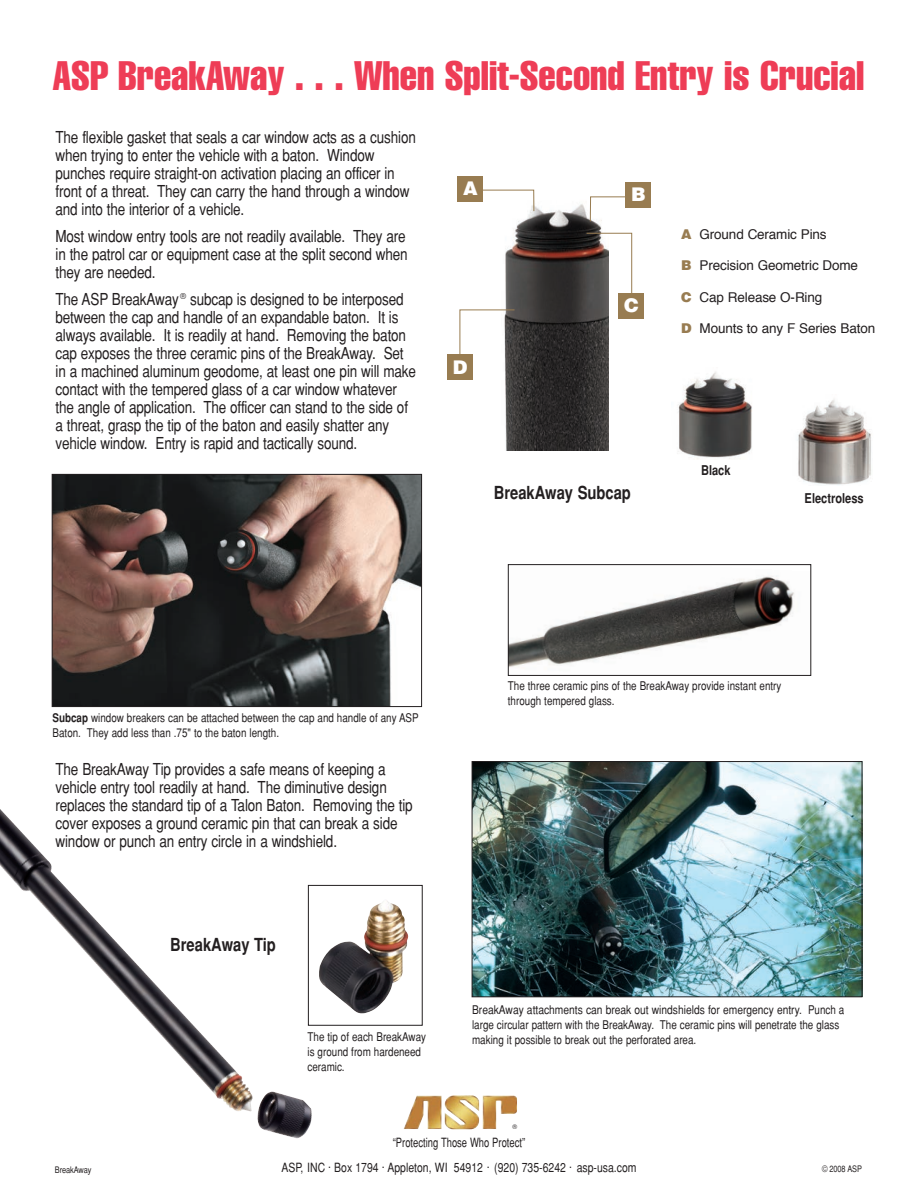
<style>
.page{position:relative;width:918px;height:1188px;background:#fff}
.page>*{position:absolute;margin:0;border:0;box-sizing:border-box;transform-origin:0 0}
.t1{font:extra-condensed 40.5px "Helvetica";color:#ee3d56}
.t2{font:900 18.9px "Helvetica";color:#fff}
.t3{font:700 condensed 18px "Helvetica";color:#231f20}
.t4{font:condensed 16.5px/18px "Helvetica";letter-spacing:-.01em;color:#231f20}
.t5{font:13.5px "Helvetica";letter-spacing:-.01em;color:#231f20}
.t6{font:700 condensed 13.5px "Helvetica";color:#231f20}
.t7{font:condensed 12.75px "Helvetica";color:#231f20}
.t8{font:condensed 12.75px "Helvetica";color:#231f20;scale:.9 1}
.t9{font:condensed 12px/15px "Helvetica";color:#231f20}
.t10{font:condensed 12px/15px "Helvetica";color:#231f20;scale:1.04 1}
.t11{font:condensed 9px "Helvetica";letter-spacing:-.01em;color:#231f20}
.t12{font:6.3px "Helvetica";color:#231f20}
.s1{font-weight:900;color:#987c51}
.s2{font-weight:700}
</style>
<div class="page">
<img style="left:474px;top:763px;width:386px;height:232px">
<div style="left:472px;top:761px;width:390px;height:236px;border:1px solid #231f20"></div>
<img style="left:447px;top:176px;width:161px;height:274px">
<img style="left:54px;top:476px;width:366px;height:229px">
<div style="left:52px;top:474px;width:370px;height:233px;border:1px solid #231f20"></div>
<img style="left:678px;top:371px;width:74px;height:88px">
<svg style="left:459px;top:309px;width:56px;height:50px"></svg>
<svg style="left:586px;top:232px;width:47px;height:64px"></svg>
<svg style="left:481px;top:189px;width:54px;height:23px"></svg>
<svg style="left:590px;top:196px;width:35px;height:26px"></svg>
<div style="left:619px;top:293px;width:25px;height:26px;background:#987c51"></div>
<div style="left:458px;top:176px;width:25px;height:26px;background:#987c51"></div>
<div style="left:447px;top:355px;width:26px;height:25px;background:#987c51"></div>
<div style="left:625px;top:182px;width:26px;height:26px;background:#987c51"></div>
<img style="left:510px;top:575px;width:285px;height:92px">
<div style="left:508px;top:564px;width:303px;height:112px;border:1px solid #231f20"></div>
<img style="left:319px;top:900px;width:90px;height:114px">
<div style="left:308px;top:885px;width:115px;height:141px;border:1px solid #231f20"></div>
<img style="left:404px;top:1095px;width:113px;height:34px">
<img style="left:0;top:809px;width:312px;height:329px">
<img style="left:797px;top:399px;width:74px;height:86px">
<h1 class="t1" style="left:52px;top:61px;width:813px">ASP BreakAway . . . When Split-Second Entry is Crucial</h1>
<p class="t4" style="left:56px;top:129px;width:362px">The flexible gasket that seals a car window acts as a cushion when trying to enter the vehicle with a baton. Window punches require straight-on activation placing an officer in front of a threat. They can carry the hand through a window and into the interior of a vehicle.</p>
<p class="t4" style="left:56px;top:227px;width:354px">Most window entry tools are not readily available. They are in the patrol car or equipment case at the split second when they are needed.</p>
<p class="t4" style="left:55px;top:290px;width:362px">The ASP BreakAway <sup>®</sup> subcap is designed to be interposed between the cap and handle of an expandable baton. It is always available. It is readily at hand. Removing the baton cap exposes the three ceramic pins of the BreakAway. Set in a machined aluminum geodome, at least one pin will make contact with the tempered glass of a car window whatever the angle of application. The officer can stand to the side of a threat, grasp the tip of the baton and easily shatter any vehicle window. Entry is rapid and tactically sound.</p>
<p class="t2" style="left:624px;top:299px;width:16px">C</p>
<p class="t2" style="left:463px;top:182px;width:16px">A</p>
<p class="t2" style="left:631px;top:188px;width:16px">B</p>
<p class="t2" style="left:453px;top:360px;width:16px">D</p>
<p class="t3" style="left:494px;top:482px;width:139px">BreakAway Subcap</p>
<p class="t5" style="left:681px;top:229px;width:147px"><span class="s1">A</span> Ground Ceramic Pins</p>
<p class="t5" style="left:681px;top:260px;width:178px"><span class="s1">B</span> Precision Geometric Dome</p>
<p class="t5" style="left:681px;top:291px;width:142px"><span class="s1">C</span> Cap Release O-Ring</p>
<p class="t5" style="left:681px;top:323px;width:195px"><span class="s1">D</span> Mounts to any F Series Baton</p>
<p class="t6" style="left:701px;top:462px;width:31px">Black</p>
<p class="t6" style="left:805px;top:491px;width:61px">Electroless</p>
<p class="t9" style="left:53px;top:711px;width:368px"><span class="s2">Subcap</span> window breakers can be attached between the cap and handle of any ASP<br>Baton. They add less than .75" to the baton length.</p>
<p class="t4" style="left:56px;top:761px;width:359px">The BreakAway Tip provides a safe means of keeping a vehicle entry tool readily at hand. The diminutive design replaces the standard tip of a Talon Baton. Removing the tip cover exposes a ground ceramic pin that can break a side window or punch an entry circle in a windshield.</p>
<p class="t3" style="left:170px;top:935px;width:107px">BreakAway Tip</p>
<p class="t9" style="left:308px;top:1030px;width:120px">The tip of each BreakAway is ground from hardeneed ceramic.</p>
<p class="t9" style="left:508px;top:678px;width:275px">The three ceramic pins of the BreakAway provide instant entry through tempered glass.</p>
<p class="t10" style="left:472px;top:1003px;width:359px">BreakAway attachments can break out windshields for emergency entry. Punch a large circular pattern with the BreakAway. The ceramic pins will penetrate the glass making it possible to break out the perforated area.</p>
<p class="t12" style="left:513px;top:1125px;width:6px">®</p>
<p class="t8" style="left:393px;top:1135px;width:149px">“Protecting Those Who Protect”</p>
<p class="t7" style="left:281px;top:1161px;width:357px">ASP, INC . Box 1794 . Appleton, WI 54912 . (920) 735-6242 . asp-usa.com</p>
<p class="t11" style="left:55px;top:1164px;width:38px">BreakAway</p>
<p class="t11" style="left:822px;top:1164px;width:41px">© 2008 ASP</p>
</div>
